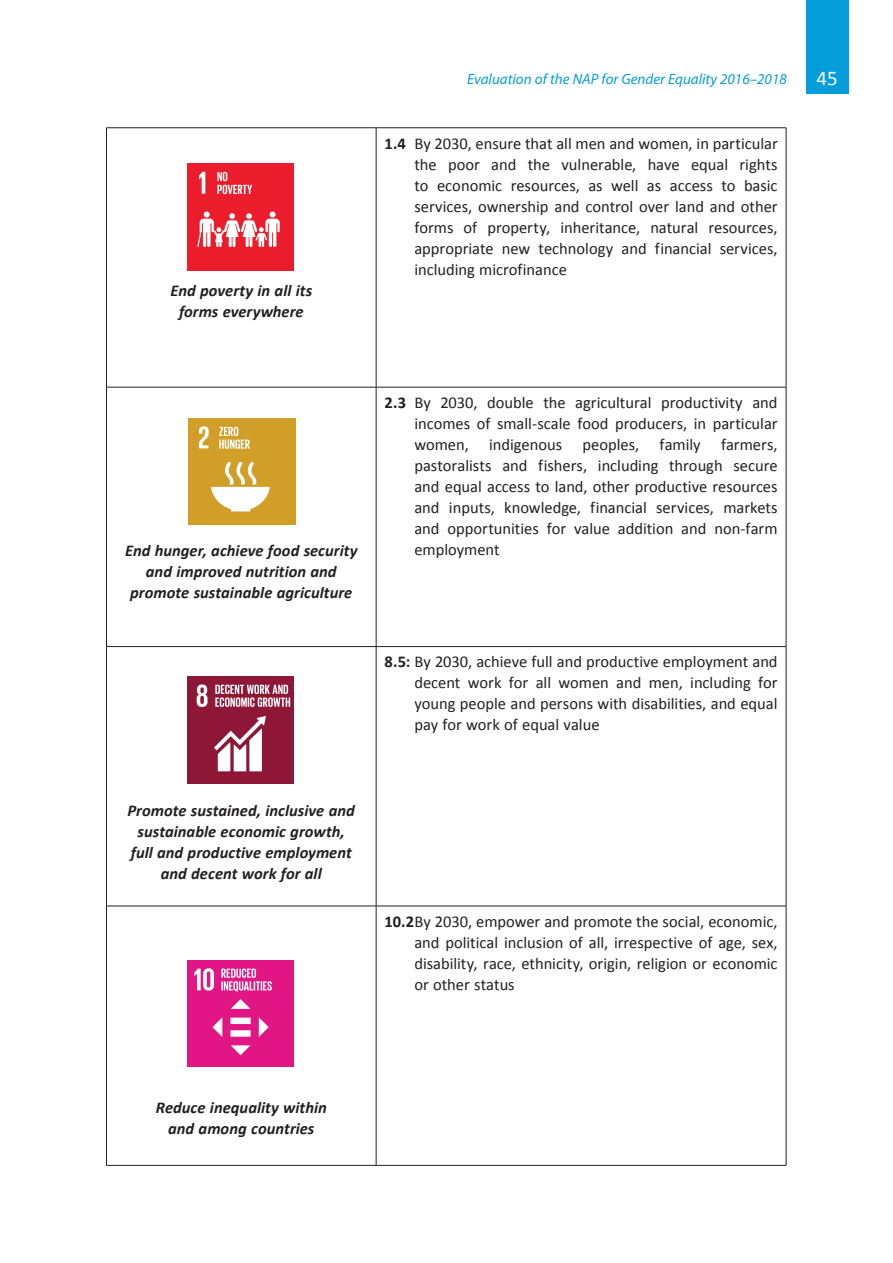
<style>
.page{position:relative;width:893px;height:1263px;background:#fff}
.page>*{position:absolute;margin:0;border:0;box-sizing:border-box;transform-origin:0 0}
.t1{font:21px "Calibri";color:#fff}
.t2{font:16.5px/21px "Calibri";color:#231f20;text-align:justify}
.t3{font:italic 700 16.5px/21px "Calibri";color:#231f20;text-align:center}
.t4{font:italic 15px "Myriad Pro";color:#069ddc}
.s1{font-weight:700}
</style>
<div class="page">
<div style="left:806px;top:0;width:42px;height:94px;background:#069ddc"></div>
<hr style="left:106px;top:127px;width:270px;height:1px;background:#231f20">
<hr style="left:106px;top:128px;width:1px;height:259px;background:#231f20">
<hr style="left:376px;top:127px;width:410px;height:1px;background:#231f20">
<hr style="left:376px;top:128px;width:1px;height:259px;background:#231f20">
<hr style="left:786px;top:128px;width:1px;height:259px;background:#231f20">
<hr style="left:106px;top:387px;width:270px;height:1px;background:#231f20">
<hr style="left:106px;top:387px;width:1px;height:259px;background:#231f20">
<hr style="left:376px;top:387px;width:410px;height:1px;background:#231f20">
<hr style="left:376px;top:387px;width:1px;height:259px;background:#231f20">
<hr style="left:786px;top:387px;width:1px;height:259px;background:#231f20">
<hr style="left:106px;top:646px;width:270px;height:1px;background:#231f20">
<hr style="left:106px;top:647px;width:1px;height:259px;background:#231f20">
<hr style="left:376px;top:646px;width:410px;height:1px;background:#231f20">
<hr style="left:376px;top:647px;width:1px;height:259px;background:#231f20">
<hr style="left:786px;top:647px;width:1px;height:259px;background:#231f20">
<hr style="left:106px;top:906px;width:270px;height:1px;background:#231f20">
<hr style="left:106px;top:906px;width:1px;height:259px;background:#231f20">
<hr style="left:376px;top:906px;width:410px;height:1px;background:#231f20">
<hr style="left:376px;top:906px;width:1px;height:259px;background:#231f20">
<hr style="left:786px;top:906px;width:1px;height:259px;background:#231f20">
<hr style="left:106px;top:1165px;width:680px;height:1px;background:#231f20">
<img style="left:187px;top:164px;width:106px;height:106px">
<img style="left:189px;top:419px;width:106px;height:106px">
<img style="left:187px;top:677px;width:106px;height:106px">
<img style="left:187px;top:960px;width:106px;height:107px">
<p class="t3" style="left:170px;top:282px;width:143px">End poverty in all its forms everywhere</p>
<p class="t4" style="left:467px;top:74px;width:321px">Evaluation of the NAP for Gender Equality 2016–2018</p>
<p class="t1" style="left:817px;top:70px;width:23px">45</p>
<p class="t2" style="left:414px;top:134px;width:365px;text-indent:-30px"><span class="s1">1.4</span> By 2030, ensure that all men and women, in particular the poor and the vulnerable, have equal rights to economic resources, as well as access to basic services, ownership and control over land and other forms of property, inheritance, natural resources, appropriate new technology and financial services, including microfinance</p>
<p class="t3" style="left:125px;top:541px;width:234px">End hunger, achieve food security and improved nutrition and promote sustainable agriculture</p>
<p class="t2" style="left:414px;top:393px;width:365px;text-indent:-30px"><span class="s1">2.3</span> By 2030, double the agricultural productivity and incomes of small-scale food producers, in particular women, indigenous peoples, family farmers, pastoralists and fishers, including through secure and equal access to land, other productive resources and inputs, knowledge, financial services, markets and opportunities for value addition and non-farm employment</p>
<p class="t2" style="left:414px;top:653px;width:365px;text-indent:-30px"><span class="s1">8.5:</span> By 2030, achieve full and productive employment and decent work for all women and men, including for young people and persons with disabilities, and equal pay for work of equal value</p>
<p class="t3" style="left:128px;top:802px;width:229px">Promote sustained, inclusive and sustainable economic growth, full and productive employment and decent work for all</p>
<p class="t2" style="left:414px;top:912px;width:365px;text-indent:-30px"><span class="s1">10.2</span> By 2030, empower and promote the social, economic, and political inclusion of all, irrespective of age, sex, disability, race, ethnicity, origin, religion or economic or other status</p>
<p class="t3" style="left:156px;top:1098px;width:173px">Reduce inequality within and among countries</p>
</div>
